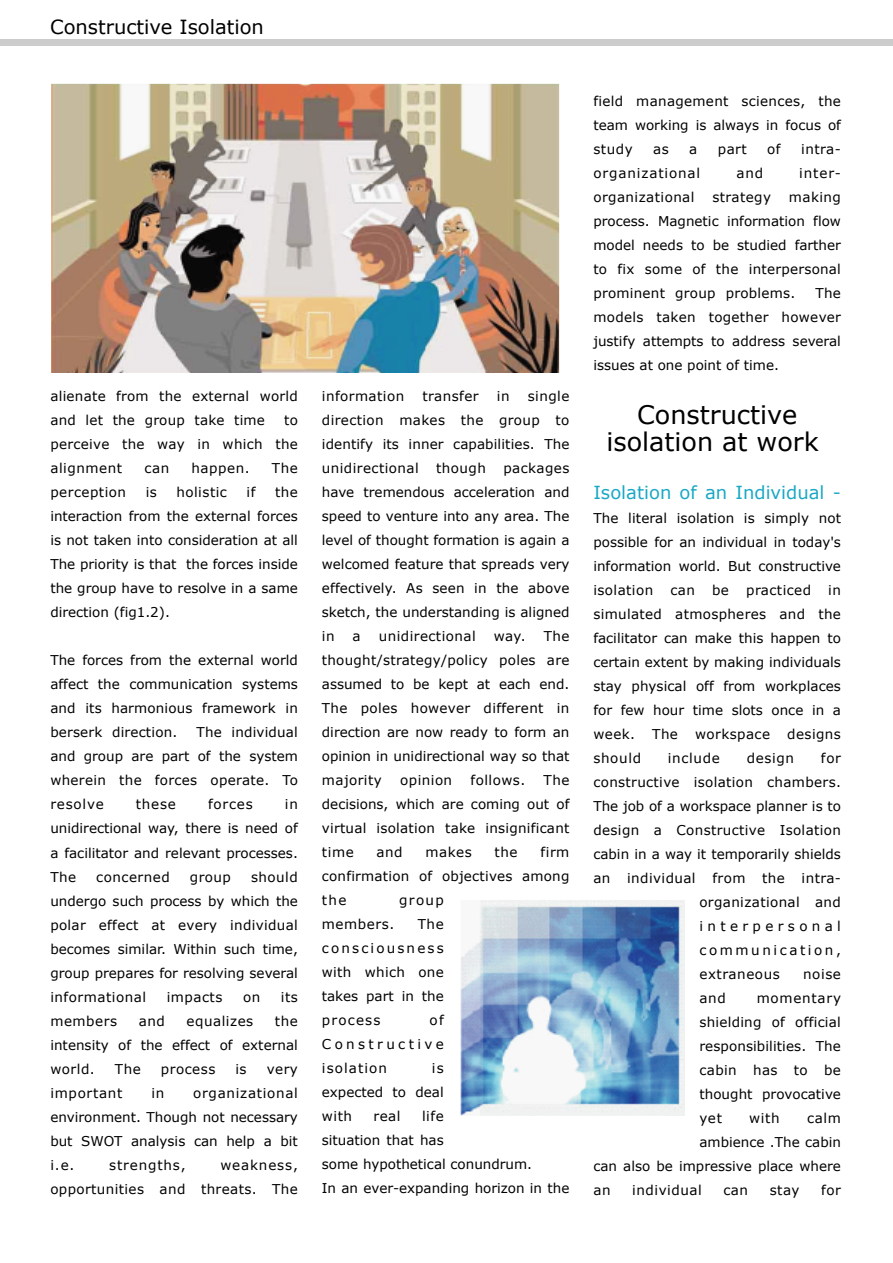
<style>
.page{position:relative;width:893px;height:1263px;background:#fff}
.page>*{position:absolute;margin:0;border:0;box-sizing:border-box;transform-origin:0 0}
.t1{font:25.5px/27px "Verdana";color:#000;text-align:center}
.t2{font:19.5px "Verdana";color:#000}
.t3{font:18px "Verdana";color:#1aa8c5}
.t4{font:13.5px/24px "Verdana";letter-spacing:.02em;color:#000;text-align:justify}
.t5{font:13.5px/24px "Verdana";color:#000}
.t6{font:13.5px "Verdana";letter-spacing:.04em;color:#000}
.t7{font:13.5px "Verdana";letter-spacing:.065em;color:#000}
.t8{font:13.5px "Verdana";letter-spacing:.05em;color:#000}
.t9{font:13.5px "Verdana";letter-spacing:.19em;color:#000}
.t10{font:13.5px "Verdana";letter-spacing:.325em;color:#000}
</style>
<div class="page">
<div style="left:0;top:39px;width:893px;height:7px;background:#ccc"></div>
<img style="left:51px;top:84px;width:508px;height:289px">
<img style="left:460px;top:900px;width:225px;height:216px">
<h2 class="t2" style="left:50px;top:14px;width:215px">Constructive Isolation</h2>
<p class="t4" style="left:50px;top:384px;width:249px">alienate from the external world and let the group take time</p>
<p class="t4" style="left:50px;top:408px;width:249px;text-indent:234px">to perceive the way in which the alignment</p>
<p class="t4" style="left:144px;top:456px;width:26px">can</p>
<p class="t4" style="left:191px;top:456px;width:60px">happen.</p>
<p class="t4" style="left:272px;top:456px;width:27px">The</p>
<p class="t4" style="left:50px;top:480px;width:77px">perception</p>
<p class="t4" style="left:146px;top:480px;width:13px">is</p>
<p class="t4" style="left:176px;top:480px;width:52px">holistic</p>
<p class="t4" style="left:247px;top:480px;width:10px">if</p>
<p class="t4" style="left:50px;top:480px;width:249px;text-indent:225px">the interaction from the external forces is not taken into consideration at all The priority is that the forces inside the group have to resolve in a same direction (fig1.2).</p>
<p class="t4" style="left:50px;top:648px;width:249px">The forces from the external world affect the communication systems and its harmonious framework in berserk direction.</p>
<p class="t4" style="left:50px;top:720px;width:249px;text-indent:146px">The individual and group are part of the system wherein the forces operate. To resolve</p>
<p class="t4" style="left:136px;top:792px;width:42px">these</p>
<p class="t4" style="left:208px;top:792px;width:46px">forces</p>
<p class="t4" style="left:50px;top:792px;width:249px;text-indent:235px">in unidirectional way, there is need of a facilitator and relevant processes.<br>The</p>
<p class="t4" style="left:50px;top:864px;width:249px;text-indent:201px">should undergo such process by which the polar effect at every individual becomes similar. Within such time, group prepares for resolving several informational</p>
<p class="t4" style="left:96px;top:864px;width:75px">concerned</p>
<p class="t4" style="left:190px;top:864px;width:43px">group</p>
<p class="t4" style="left:167px;top:984px;width:57px">impacts</p>
<p class="t4" style="left:243px;top:984px;width:19px">on</p>
<p class="t4" style="left:281px;top:984px;width:19px">its</p>
<p class="t4" style="left:50px;top:1008px;width:249px;text-indent:225px">the intensity of the effect of external world.</p>
<p class="t6" style="left:50px;top:1012px;width:68px">members</p>
<p class="t4" style="left:139px;top:1008px;width:28px">and</p>
<p class="t6" style="left:186px;top:1012px;width:68px">equalizes</p>
<p class="t4" style="left:115px;top:1056px;width:27px">The</p>
<p class="t4" style="left:161px;top:1056px;width:56px">process</p>
<p class="t4" style="left:235px;top:1056px;width:13px">is</p>
<p class="t4" style="left:267px;top:1056px;width:33px">very</p>
<p class="t8" style="left:50px;top:1084px;width:74px">important</p>
<p class="t4" style="left:151px;top:1080px;width:14px">in</p>
<p class="t4" style="left:50px;top:1080px;width:249px;text-indent:143px">organizational environment. Though not necessary but SWOT analysis can help a bit i.e.</p>
<p class="t4" style="left:50px;top:1152px;width:249px;text-align:right">weakness,<br>opportunities and threats. The</p>
<p class="t7" style="left:109px;top:1156px;width:78px">strengths,</p>
<p class="t4" style="left:322px;top:384px;width:84px">information</p>
<p class="t4" style="left:422px;top:384px;width:58px">transfer</p>
<p class="t4" style="left:497px;top:384px;width:14px">in</p>
<p class="t4" style="left:322px;top:384px;width:249px;text-indent:206px">single direction makes the group to identify its inner capabilities. The unidirectional</p>
<p class="t4" style="left:322px;top:456px;width:249px;text-indent:181px">packages have tremendous acceleration and speed to venture into any area. The level of thought formation is again a welcomed feature that spreads very effectively. As seen in the above sketch, the understanding is aligned in</p>
<p class="t4" style="left:436px;top:456px;width:51px">though</p>
<p class="t4" style="left:322px;top:624px;width:249px;text-indent:222px">The thought/strategy/policy poles are assumed to be kept at each end.<br>The poles however different in direction are now ready to form an opinion in unidirectional way so that majority</p>
<p class="t4" style="left:353px;top:624px;width:10px">a</p>
<p class="t4" style="left:379px;top:624px;width:99px">unidirectional</p>
<p class="t4" style="left:494px;top:624px;width:33px">way.</p>
<p class="t4" style="left:400px;top:768px;width:53px">opinion</p>
<p class="t4" style="left:471px;top:768px;width:56px">follows.</p>
<p class="t4" style="left:322px;top:768px;width:249px;text-indent:222px">The decisions, which are coming out of virtual isolation take insignificant time</p>
<p class="t4" style="left:322px;top:840px;width:249px;text-indent:219px">firm confirmation of objectives among the</p>
<p class="t4" style="left:376px;top:840px;width:28px">and</p>
<p class="t4" style="left:425px;top:840px;width:48px">makes</p>
<p class="t4" style="left:495px;top:840px;width:25px">the</p>
<p class="t4" style="left:399px;top:888px;width:46px">group</p>
<p class="t4" style="left:322px;top:912px;width:123px;text-indent:96px">The consciousness with which one takes part in the process</p>
<p class="t6" style="left:322px;top:916px;width:74px">members.</p>
<p class="t4" style="left:322px;top:1008px;width:123px;text-indent:108px">of Constructive isolation</p>
<p class="t4" style="left:322px;top:1056px;width:123px;text-indent:110px">is expected to deal with</p>
<p class="t5" style="left:322px;top:1104px;width:249px;text-indent:100px">life<br>situation that has<br>some hypothetical conundrum.<br>In an ever-expanding horizon in the</p>
<p class="t4" style="left:373px;top:1104px;width:29px">real</p>
<p class="t4" style="left:593px;top:88px;width:249px">field management sciences, the team working is always in focus of study</p>
<p class="t4" style="left:653px;top:136px;width:17px">as</p>
<p class="t4" style="left:689px;top:136px;width:10px">a</p>
<p class="t4" style="left:718px;top:136px;width:31px">part</p>
<p class="t4" style="left:767px;top:136px;width:15px">of</p>
<p class="t4" style="left:801px;top:136px;width:41px">intra-</p>
<p class="t7" style="left:593px;top:164px;width:108px">organizational</p>
<p class="t4" style="left:736px;top:160px;width:28px">and</p>
<p class="t4" style="left:799px;top:160px;width:43px">inter-</p>
<p class="t4" style="left:593px;top:184px;width:103px">organizational</p>
<p class="t4" style="left:712px;top:184px;width:60px">strategy</p>
<p class="t4" style="left:593px;top:184px;width:249px;text-indent:195px">making process. Magnetic information flow model needs to be studied farther to fix some of the interpersonal prominent group problems.</p>
<p class="t4" style="left:593px;top:280px;width:249px;text-indent:222px">The models taken together however justify attempts to address several issues at one point of time.</p>
<h1 class="t1" style="left:606px;top:400px;width:214px">Constructive isolation at work</h1>
<h3 class="t3" style="left:593px;top:481px;width:249px">Isolation of an Individual -</h3>
<p class="t4" style="left:593px;top:505px;width:249px">The literal isolation is simply not possible for an individual in today's information world. But constructive isolation</p>
<p class="t4" style="left:670px;top:577px;width:26px">can</p>
<p class="t4" style="left:712px;top:577px;width:18px">be</p>
<p class="t4" style="left:746px;top:577px;width:66px">practiced</p>
<p class="t4" style="left:593px;top:577px;width:249px;text-indent:235px">in simulated atmospheres and the facilitator can make this happen to certain extent by making individuals stay physical off from workplaces for few hour time slots once in a week.</p>
<p class="t4" style="left:652px;top:721px;width:27px">The</p>
<p class="t4" style="left:695px;top:721px;width:76px">workspace</p>
<p class="t4" style="left:787px;top:721px;width:55px">designs</p>
<p class="t4" style="left:593px;top:745px;width:49px">should</p>
<p class="t8" style="left:668px;top:749px;width:53px">include</p>
<p class="t4" style="left:747px;top:745px;width:49px">design</p>
<p class="t4" style="left:821px;top:745px;width:22px">for</p>
<p class="t4" style="left:593px;top:769px;width:249px">constructive isolation chambers.</p>
<p class="t5" style="left:593px;top:793px;width:249px">The job of a workspace planner is to</p>
<p class="t4" style="left:593px;top:817px;width:249px">design a Constructive Isolation</p>
<p class="t5" style="left:593px;top:841px;width:249px">cabin in a way it temporarily shields</p>
<p class="t4" style="left:593px;top:865px;width:249px">an individual from the intra-</p>
<p class="t4" style="left:699px;top:889px;width:143px">organizational and</p>
<p class="t10" style="left:699px;top:917px;width:143px">interpersonal</p>
<p class="t9" style="left:699px;top:941px;width:143px">communication,</p>
<p class="t6" style="left:699px;top:965px;width:82px">extraneous</p>
<p class="t4" style="left:803px;top:961px;width:39px">noise</p>
<p class="t4" style="left:699px;top:985px;width:28px">and</p>
<p class="t4" style="left:699px;top:985px;width:143px;text-indent:57px">momentary shielding of official responsibilities. The cabin has to be thought provocative yet</p>
<p class="t4" style="left:749px;top:1105px;width:32px">with</p>
<p class="t4" style="left:807px;top:1105px;width:35px">calm</p>
<p class="t5" style="left:699px;top:1129px;width:143px">ambience .The cabin</p>
<p class="t5" style="left:593px;top:1153px;width:249px">can also be impressive place where</p>
<p class="t4" style="left:593px;top:1177px;width:19px">an</p>
<p class="t6" style="left:632px;top:1181px;width:71px">individual</p>
<p class="t4" style="left:723px;top:1177px;width:26px">can</p>
<p class="t4" style="left:770px;top:1177px;width:31px">stay</p>
<p class="t4" style="left:821px;top:1177px;width:21px">for</p>
</div>
